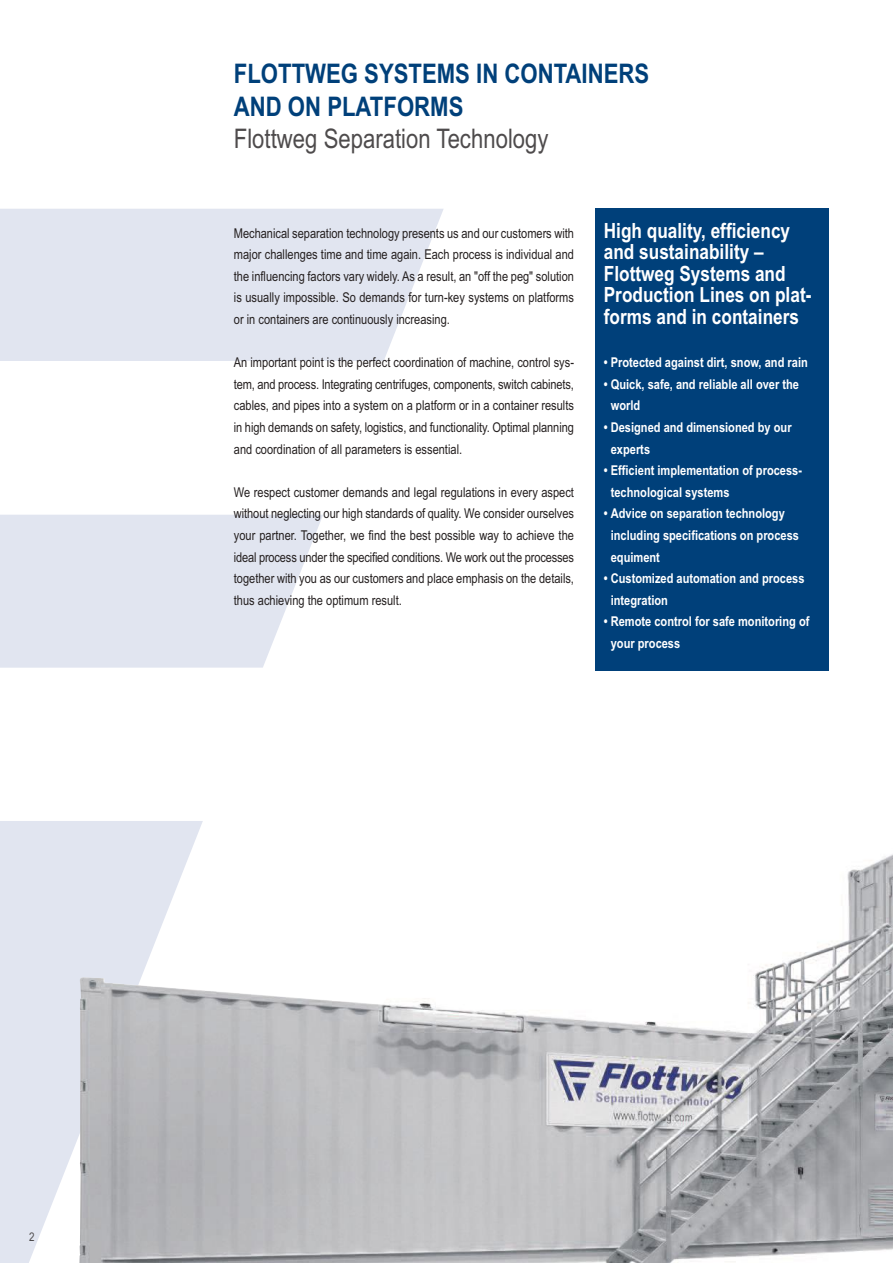
<style>
.page{position:relative;width:893px;height:1263px;background:#fff}
.page>*{position:absolute;margin:0;border:0;box-sizing:border-box;transform-origin:0 0}
.t1{font:700 27px/32.4px "Arial Narrow";color:#00407a}
.t2{font:27px "Arial Narrow";color:#4e4b4c}
.t3{font:700 21px/21.6px "Arial Narrow";color:#fff}
.t4{font:13.5px/21.6px "Arial Narrow";color:#241f1f;text-align:justify}
.t5{font:700 13.5px/21.6px "Arial Narrow";color:#fff}
.t6{font:12px "Arial Narrow";color:#4e4b4c}
</style>
<div class="page">
<svg style="left:0;top:209px;width:444px;height:1054px"></svg>
<img style="left:79px;top:821px;width:814px;height:442px">
<div style="left:595px;top:208px;width:234px;height:463px;background:#00407a"></div>
<h1 class="t1" style="left:234px;top:58px;width:417px">FLOTTWEG SYSTEMS IN CONTAINERS<br>AND ON PLATFORMS</h1>
<h1 class="t2" style="left:234px;top:123px;width:316px">Flottweg Separation Technology</h1>
<p class="t4" style="left:234px;top:222px;width:342px">Mechanical separation technology presents us and our customers with major challenges time and time again. Each process is individual and the influencing factors vary widely. As a result, an "off the peg" solution is usually impossible. So demands for turn-key systems on platforms or in containers are continuously increasing.</p>
<p class="t4" style="left:234px;top:352px;width:342px">An important point is the perfect coordination of machine, control sys&shy;tem, and process. Integrating centrifuges, components, switch cabinets, cables, and pipes into a system on a platform or in a container results in high demands on safety, logistics, and functionality. Optimal planning and coordination of all parameters is essential.</p>
<p class="t4" style="left:234px;top:481px;width:342px">We respect customer demands and legal regulations in every aspect without neglecting our high standards of quality. We consider ourselves your partner. Together, we find the best possible way to achieve the ideal process under the specified conditions. We work out the processes together with you as our customers and place emphasis on the details, thus achieving the optimum result.</p>
<h2 class="t3" style="left:604px;top:220px;width:209px">High quality, efficiency and sustainability –<br>Flottweg Systems and<br>Production Lines on plat&shy;forms and in containers</h2>
<p class="t5" style="left:604px;top:352px;width:206px">• Protected against dirt, snow, and rain</p>
<p class="t5" style="left:611px;top:373px;width:190px;text-indent:-7px">• Quick, safe, and reliable all over the world</p>
<p class="t5" style="left:611px;top:417px;width:182px;text-indent:-7px">• Designed and dimensioned by our experts</p>
<p class="t5" style="left:611px;top:460px;width:193px;text-indent:-7px">• Efficient implementation of process&shy;technological systems</p>
<p class="t5" style="left:611px;top:503px;width:190px;text-indent:-7px">• Advice on separation technology including specifications on process equiment</p>
<p class="t5" style="left:611px;top:568px;width:195px;text-indent:-7px">• Customized automation and process integration</p>
<p class="t5" style="left:611px;top:611px;width:200px;text-indent:-7px">• Remote control for safe monitoring of your process</p>
<p class="t6" style="left:29px;top:1229px;width:7px">2</p>
</div>
